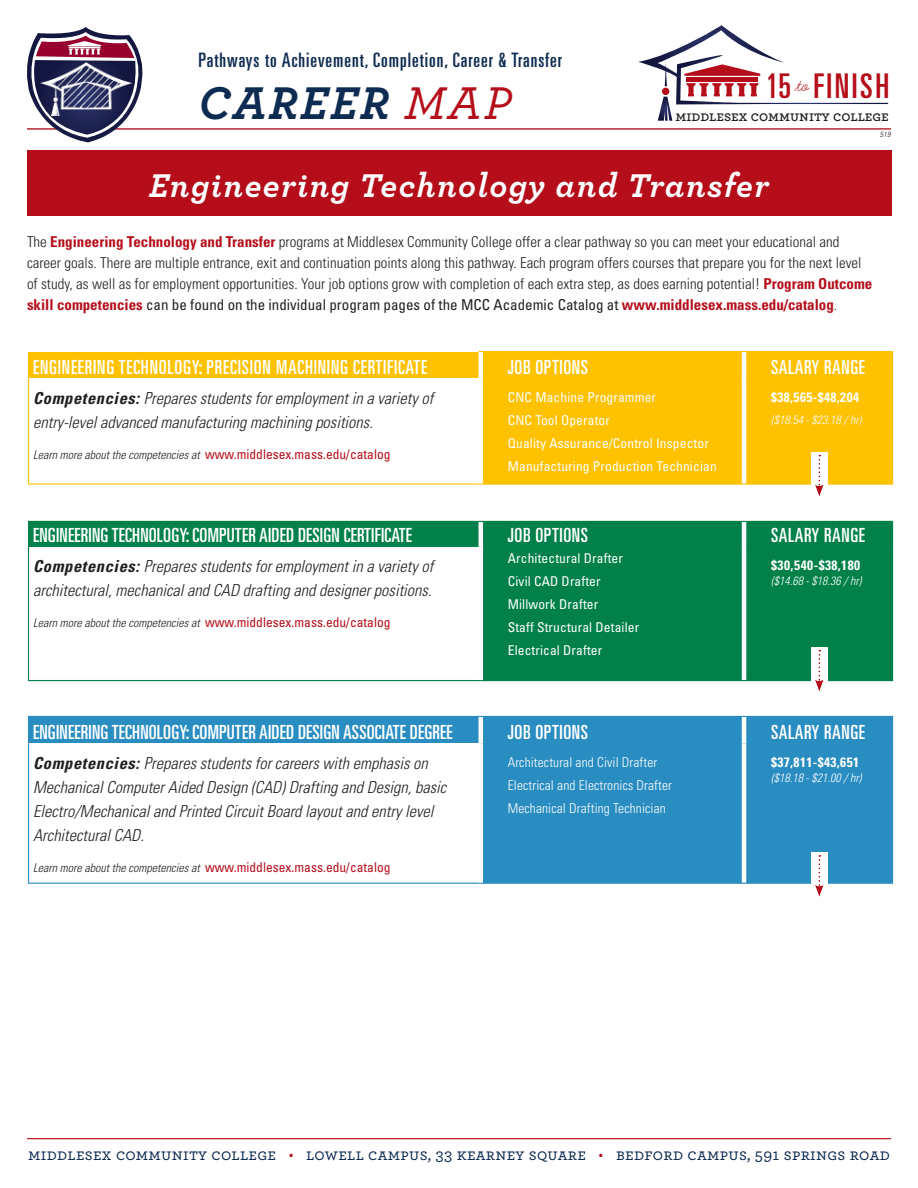
<style>
.page{position:relative;width:918px;height:1188px;background:#fff}
.page>*{position:absolute;margin:0;border:0;box-sizing:border-box;transform-origin:0 0}
.t1{font:italic 700 48.15px "Archer Pro";letter-spacing:.05em;color:#0e2b51}
.t2{font:italic 700 34.5px "Archer Pro";letter-spacing:.04em;color:#fff}
.t3{font:ultra-condensed 34.05px "Univers";letter-spacing:.075em;color:#b50e1a}
.t4{font:ultra-condensed 19.95px "Univers LT Std";letter-spacing:.05em;color:#0e2b51}
.t5{font:ultra-condensed 19.5px "Univers LT Std";letter-spacing:.01em;color:#fff}
.t6{font:ultra-condensed 19.5px "Univers LT Std";letter-spacing:.03em;color:#fff}
.t7{font:ultra-condensed 19.5px "Univers LT Std";letter-spacing:.04em;color:#fff}
.t8{font:500 16.8px "Archer Pro";letter-spacing:.02em;color:#0e2b51}
.course_name_red{font:italic 300 condensed 16.5px/24px "Univers LT Std";color:#231f20}
.helpful_hints_and_career_outlook{font:300 condensed 15px/21px "Univers LT Std";color:#231f20}
.t9{font:600 14.7px "Archer Pro";color:#231f20}
.helpful_hints_and_career_outlook-2{font:condensed 13.5px "Univers LT Std";letter-spacing:.01em;color:#fff}
.helpful_hints_and_career_outlook-3{font:300 condensed 13.5px "Univers LT Std";letter-spacing:.01em;color:#fff}
.course_names_black{font:700 condensed 13.5px "Univers LT Std";letter-spacing:.03em;color:#fff}
.course_name_red-2{font:italic 300 condensed 12px "Univers LT Std";color:#231f20}
.course_names_black-2{font:italic 300 condensed 12px "Univers LT Std";color:#fff}
.course_name_red-3{font:italic 300 condensed 7.5px "Univers LT Std";color:#231f20}
.s1{font-weight:500;color:#b50e1a}
.s2{font-weight:700;color:#b50e1a}
.s3{font-weight:400}
.s4{font-weight:700}
.s5{font-weight:400;font-style:normal;font-size:13.5px;color:#b50e1a}
.s6{color:#b50e1a}
</style>
<div class="page">
<hr style="left:27px;top:128px;width:864px;height:2px;background:#b50e1a">
<svg style="left:638px;top:25px;width:147px;height:96px"></svg>
<hr style="left:726px;top:103px;width:162px;height:1px;background:#fff">
<hr style="left:27px;top:1138px;width:864px;height:1px;background:#b50e1a">
<svg style="left:27px;top:27px;width:115px;height:115px"></svg>
<img style="left:40px;top:63px;width:92px;height:52px">
<div style="left:27px;top:150px;width:864px;height:66px;background:#b50e1a"></div>
<div style="left:29px;top:352px;width:452px;height:27px;background:#fec200"></div>
<div style="left:483px;top:352px;width:409px;height:131px;background:#fec200"></div>
<hr style="left:744px;top:351px;width:149px;height:1px;background:#fec200">
<svg style="left:892px;top:352px;width:1px;height:27px"></svg>
<hr style="left:28px;top:379px;width:1px;height:104px;background:#fec200">
<hr style="left:892px;top:379px;width:1px;height:104px;background:#fec200">
<hr style="left:28px;top:483px;width:453px;height:2px;background:#fec200">
<hr style="left:481px;top:483px;width:263px;height:2px;background:#fec200">
<hr style="left:744px;top:483px;width:149px;height:2px;background:#fec200">
<hr style="left:479px;top:351px;width:265px;height:1px;background:#fec200">
<hr style="left:479px;top:352px;width:4px;height:27px;background:#fff">
<hr style="left:742px;top:379px;width:4px;height:104px;background:#fff">
<hr style="left:742px;top:352px;width:4px;height:27px;background:#fff">
<div style="left:811px;top:452px;width:17px;height:46px;background:#fff"></div>
<div style="left:812px;top:453px;width:12px;height:45px;background:#231f20;opacity:.5"></div>
<div style="left:29px;top:521px;width:452px;height:26px;background:#018149"></div>
<div style="left:483px;top:522px;width:409px;height:158px;background:#018149"></div>
<hr style="left:28px;top:521px;width:453px;height:1px;background:#018149">
<svg style="left:28px;top:522px;width:1px;height:25px"></svg>
<hr style="left:744px;top:521px;width:149px;height:1px;background:#018149">
<svg style="left:892px;top:522px;width:1px;height:25px"></svg>
<hr style="left:28px;top:547px;width:1px;height:133px;background:#018149">
<hr style="left:892px;top:547px;width:1px;height:133px;background:#018149">
<hr style="left:28px;top:680px;width:453px;height:1px;background:#018149">
<hr style="left:481px;top:680px;width:263px;height:1px;background:#018149">
<hr style="left:744px;top:680px;width:149px;height:1px;background:#018149">
<hr style="left:481px;top:521px;width:263px;height:1px;background:#018149">
<hr style="left:479px;top:522px;width:4px;height:25px;background:#fff">
<hr style="left:742px;top:547px;width:4px;height:133px;background:#fff">
<hr style="left:742px;top:522px;width:4px;height:25px;background:#fff">
<div style="left:811px;top:647px;width:17px;height:46px;background:#fff"></div>
<div style="left:812px;top:648px;width:12px;height:45px;background:#231f20;opacity:.5"></div>
<div style="left:29px;top:716px;width:452px;height:27px;background:#298dc1"></div>
<div style="left:483px;top:717px;width:409px;height:166px;background:#298dc1"></div>
<hr style="left:28px;top:716px;width:453px;height:1px;background:#298dc1">
<svg style="left:28px;top:717px;width:1px;height:26px"></svg>
<hr style="left:744px;top:716px;width:149px;height:1px;background:#298dc1">
<svg style="left:892px;top:717px;width:1px;height:26px"></svg>
<hr style="left:28px;top:743px;width:1px;height:140px;background:#298dc1">
<hr style="left:892px;top:743px;width:1px;height:140px;background:#298dc1">
<hr style="left:28px;top:883px;width:453px;height:1px;background:#298dc1">
<hr style="left:481px;top:883px;width:263px;height:1px;background:#298dc1">
<hr style="left:744px;top:883px;width:149px;height:1px;background:#298dc1">
<hr style="left:481px;top:716px;width:263px;height:1px;background:#298dc1">
<hr style="left:479px;top:717px;width:4px;height:26px;background:#fff">
<hr style="left:742px;top:743px;width:4px;height:140px;background:#fff">
<hr style="left:742px;top:717px;width:4px;height:26px;background:#fff">
<div style="left:811px;top:852px;width:17px;height:47px;background:#fff"></div>
<div style="left:812px;top:854px;width:12px;height:45px;background:#231f20;opacity:.5"></div>
<h3 class="t4" style="left:199px;top:48px;width:365px">Pathways to Achievement, Completion, Career &amp; Transfer</h3>
<h1 class="t1" style="left:199px;top:65px;width:314px">CAREER <span class="s1">MAP</span></h1>
<h3 class="t3" style="left:766px;top:66px;width:125px">15<sup>to</sup> FINISH</h3>
<p class="t9" style="left:676px;top:105px;width:215px">middlesex community college</p>
<p class="course_name_red-3" style="left:880px;top:130px;width:12px">519</p>
<p class="t2" style="left:149px;top:158px;width:622px">Engineering Technology and Transfer</p>
<p class="helpful_hints_and_career_outlook" style="left:27px;top:232px;width:847px">The <span class="s2">Engineering Technology and Transfer</span> programs at Middlesex Community College offer a clear pathway so you can meet your educational and career goals. There are multiple entrance, exit and continuation points along this pathway. Each program offers courses that prepare you for the next level of study, as well as for employment opportunities. Your job options grow with completion of each extra step, as does earning potential! <span class="s2">Program Outcome skill competencies</span> <span class="s3">can be found on the individual program pages of the MCC Academic Catalog at</span> <span class="s2">www.middlesex.mass.edu/catalog</span>.</p>
<p class="t7" style="left:33px;top:356px;width:396px">ENGINEERING TECHNOLOGY: PRECISION MACHINING CERTIFICATE</p>
<p class="t6" style="left:508px;top:356px;width:82px">JOB OPTIONS</p>
<p class="t6" style="left:771px;top:356px;width:96px">SALARY RANGE</p>
<p class="course_name_red" style="left:33px;top:386px;width:402px"><span class="s4">Competencies:</span> Prepares students for employment in a variety of entry-level advanced manufacturing machining positions.</p>
<p class="course_name_red-2" style="left:33px;top:447px;width:359px">Learn more about the competencies at <span class="s5">www.middlesex.mass.edu/catalog</span></p>
<p class="course_names_black" style="left:771px;top:389px;width:90px">$38,565-$48,204</p>
<p class="course_names_black-2" style="left:771px;top:412px;width:92px">($18.54 - $23.18 / hr)</p>
<p class="helpful_hints_and_career_outlook-2" style="left:508px;top:389px;width:150px">CNC Machine Programmer</p>
<p class="helpful_hints_and_career_outlook-2" style="left:508px;top:411px;width:104px">CNC Tool Operator</p>
<p class="helpful_hints_and_career_outlook-2" style="left:508px;top:434px;width:203px">Quality Assurance/Control Inspector</p>
<p class="helpful_hints_and_career_outlook-2" style="left:508px;top:457px;width:210px">Manufacturing Production Technician</p>
<p class="t5" style="left:33px;top:524px;width:380px">ENGINEERING TECHNOLOGY: COMPUTER AIDED DESIGN CERTIFICATE</p>
<p class="t6" style="left:508px;top:524px;width:82px">JOB OPTIONS</p>
<p class="t6" style="left:771px;top:524px;width:96px">SALARY RANGE</p>
<p class="course_name_red" style="left:33px;top:555px;width:402px"><span class="s4">Competencies:</span> Prepares students for employment in a variety of architectural, mechanical and CAD drafting and designer positions.</p>
<p class="course_name_red-2" style="left:33px;top:616px;width:359px">Learn more about the competencies at <span class="s5">www.middlesex.mass.edu/catalog</span></p>
<p class="helpful_hints_and_career_outlook-2" style="left:508px;top:550px;width:117px">Architectural Drafter</p>
<p class="helpful_hints_and_career_outlook-2" style="left:508px;top:573px;width:94px">Civil CAD Drafter</p>
<p class="helpful_hints_and_career_outlook-2" style="left:508px;top:596px;width:92px">Millwork Drafter</p>
<p class="helpful_hints_and_career_outlook-2" style="left:508px;top:619px;width:133px">Staff Structural Detailer</p>
<p class="helpful_hints_and_career_outlook-2" style="left:508px;top:642px;width:96px">Electrical Drafter</p>
<p class="course_names_black" style="left:771px;top:557px;width:91px">$30,540-$38,180</p>
<p class="course_names_black-2" style="left:771px;top:574px;width:92px">($14.68 - $18.36 / hr)</p>
<p class="t5" style="left:33px;top:721px;width:421px">ENGINEERING TECHNOLOGY: COMPUTER AIDED DESIGN ASSOCIATE DEGREE</p>
<p class="t6" style="left:508px;top:721px;width:82px">JOB OPTIONS</p>
<p class="t6" style="left:771px;top:721px;width:96px">SALARY RANGE</p>
<p class="course_name_red" style="left:33px;top:751px;width:415px"><span class="s4">Competencies:</span> Prepares students for careers with emphasis on Mechanical Computer Aided Design (CAD) Drafting and Design, basic Electro/Mechanical and Printed Circuit Board layout and entry level Architectural CAD.</p>
<p class="course_name_red-2" style="left:33px;top:860px;width:359px">Learn more about the competencies at <span class="s5">www.middlesex.mass.edu/catalog</span></p>
<p class="course_names_black" style="left:771px;top:754px;width:90px">$37,811-$43,651</p>
<p class="course_names_black-2" style="left:771px;top:770px;width:92px">($18.18 - $21.00 / hr)</p>
<p class="helpful_hints_and_career_outlook-3" style="left:508px;top:754px;width:151px">Architectural and Civil Drafter</p>
<p class="helpful_hints_and_career_outlook-3" style="left:508px;top:777px;width:166px">Electrical and Electronics Drafter</p>
<p class="helpful_hints_and_career_outlook-3" style="left:508px;top:800px;width:160px">Mechanical Drafting Technician</p>
<p class="t8" style="left:28px;top:1143px;width:863px">middlesex community college <span class="s6">•</span> lowell campus, 33 kearney square <span class="s6">•</span> bedford campus, 591 springs road</p>
</div>
